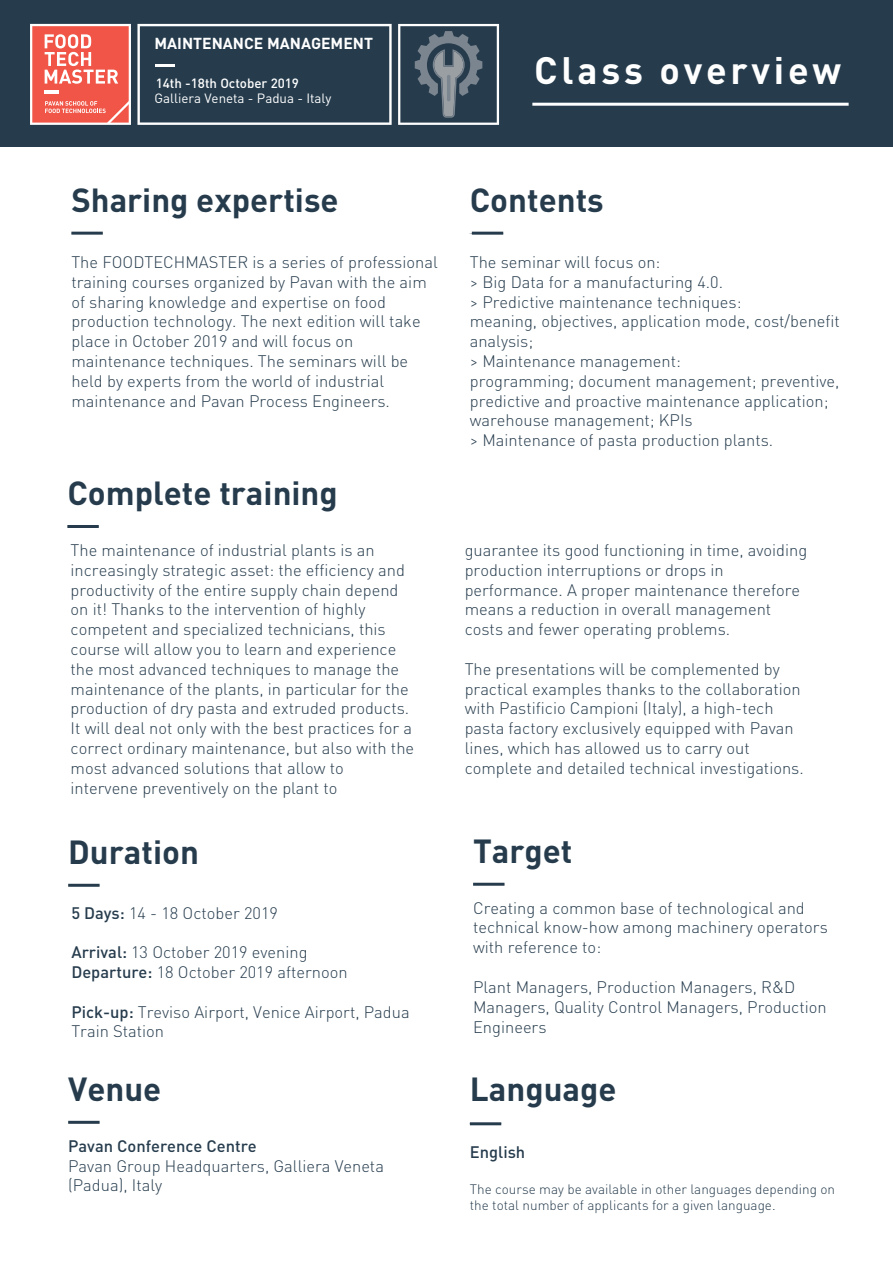
<style>
.page{position:relative;width:893px;height:1263px;background:#fff}
.page>*{position:absolute;margin:0;border:0;box-sizing:border-box;transform-origin:0 0}
.t1{font:700 37.8px "DIN Pro";letter-spacing:.1em;color:#fff}
.t2{font:700 33px "DIN Pro";color:#263c4d}
.t3{font:300 16.5px/19.8px "DIN Pro";color:#263c4d}
.t4{font:500 16.5px "DIN Pro";color:#263c4d}
.t5{font:700 15.75px "DIN Pro";color:#fff}
.t6{font:300 13.5px/16.2px "DIN Pro";color:#263c4d}
.t7{font:13.35px "DIN Pro";color:#fff}
.t8{font:500 13.35px "DIN Pro";color:#fff}
.s1{font-weight:500}
</style>
<div class="page">
<div style="left:0;top:0;width:893px;height:147px;background:#263c4d"></div>
<hr style="left:532px;top:103px;width:317px;height:3px;background:#fff">
<hr style="left:68px;top:884px;width:32px;height:3px;background:#263c4d">
<hr style="left:470px;top:1122px;width:31px;height:3px;background:#263c4d">
<hr style="left:67px;top:525px;width:32px;height:3px;background:#263c4d">
<hr style="left:473px;top:883px;width:31px;height:3px;background:#263c4d">
<hr style="left:68px;top:1121px;width:32px;height:3px;background:#263c4d">
<hr style="left:71px;top:232px;width:32px;height:3px;background:#263c4d">
<hr style="left:472px;top:232px;width:31px;height:3px;background:#263c4d">
<svg style="left:398px;top:24px;width:101px;height:101px"></svg>
<hr style="left:447px;top:75px;width:3px;height:26px;background:#7b8690;border-radius:2px">
<svg style="left:137px;top:24px;width:255px;height:101px"></svg>
<svg style="left:30px;top:24px;width:101px;height:101px;background:#f27b70"></svg>
<hr style="left:45px;top:91px;width:14px;height:3px;background:#fff">
<hr style="left:156px;top:64px;width:19px;height:3px;background:#fff">
<p class="t5" style="left:154px;top:33px;width:220px">MAINTENANCE MANAGEMENT</p>
<p class="t8" style="left:156px;top:74px;width:145px">14th -18th October 2019</p>
<p class="t7" style="left:154px;top:89px;width:178px">Galliera Veneta - Padua - Italy</p>
<h1 class="t1" style="left:534px;top:45px;width:308px">Class overview</h1>
<h2 class="t2" style="left:71px;top:177px;width:269px">Sharing expertise</h2>
<p class="t3" style="left:71px;top:251px;width:368px">The FOODTECHMASTER is a series of professional training courses organized by Pavan with the aim of sharing knowledge and expertise on food production technology. The next edition will take place in October 2019 and will focus on maintenance techniques. The seminars will be held by experts from the world of industrial maintenance and Pavan Process Engineers.</p>
<h2 class="t2" style="left:470px;top:177px;width:136px">Contents</h2>
<p class="t3" style="left:470px;top:251px;width:372px">The seminar will focus on:<br>&gt; Big Data for a manufacturing 4.0.<br>&gt; Predictive maintenance techniques:<br>meaning, objectives, application mode, cost/benefit analysis;<br>&gt; Maintenance management:<br>programming; document management; preventive, predictive and proactive maintenance application; warehouse management; KPIs<br>&gt; Maintenance of pasta production plants.</p>
<h2 class="t2" style="left:67px;top:470px;width:272px">Complete training</h2>
<p class="t3" style="left:71px;top:539px;width:345px">The maintenance of industrial plants is an increasingly strategic asset: the efficiency and productivity of the entire supply chain depend on it! Thanks to the intervention of highly competent and specialized technicians, this course will allow you to learn and experience the most advanced techniques to manage the maintenance of the plants, in particular for the production of dry pasta and extruded products.<br>It will deal not only with the best practices for a correct ordinary maintenance, but also with the most advanced solutions that allow to intervene preventively on the plant to</p>
<p class="t3" style="left:465px;top:539px;width:344px">guarantee its good functioning in time, avoiding production interruptions or drops in performance. A proper maintenance therefore means a reduction in overall management costs and fewer operating problems.</p>
<p class="t3" style="left:465px;top:658px;width:341px">The presentations will be complemented by practical examples thanks to the collaboration with Pastificio Campioni (Italy), a high-tech pasta factory exclusively equipped with Pavan lines, which has allowed us to carry out complete and detailed technical investigations.</p>
<h2 class="t2" style="left:68px;top:829px;width:132px">Duration</h2>
<p class="t3" style="left:71px;top:902px;width:208px"><span class="s1">5 Days:</span> 14 - 18 October 2019</p>
<p class="t3" style="left:71px;top:942px;width:278px"><span class="s1">Arrival:</span> 13 October 2019 evening<br><span class="s1">Departure:</span> 18 October 2019 afternoon</p>
<p class="t3" style="left:71px;top:1001px;width:340px"><span class="s1">Pick-up:</span> Treviso Airport, Venice Airport, Padua<br>Train Station</p>
<h2 class="t2" style="left:68px;top:1066px;width:95px">Venue</h2>
<p class="t4" style="left:68px;top:1134px;width:190px">Pavan Conference Centre</p>
<p class="t3" style="left:68px;top:1155px;width:317px">Pavan Group Headquarters, Galliera Veneta (Padua), Italy</p>
<h2 class="t2" style="left:473px;top:829px;width:101px">Target</h2>
<p class="t3" style="left:473px;top:897px;width:356px">Creating a common base of technological and technical know-how among machinery operators with reference to:</p>
<p class="t3" style="left:473px;top:976px;width:355px">Plant Managers, Production Managers, R&amp;D<br>Managers, Quality Control Managers, Production<br>Engineers</p>
<h2 class="t2" style="left:470px;top:1066px;width:148px">Language</h2>
<p class="t4" style="left:470px;top:1141px;width:57px">English</p>
<p class="t6" style="left:470px;top:1181px;width:367px">The course may be available in other languages depending on the total number of applicants for a given language.</p>
</div>
